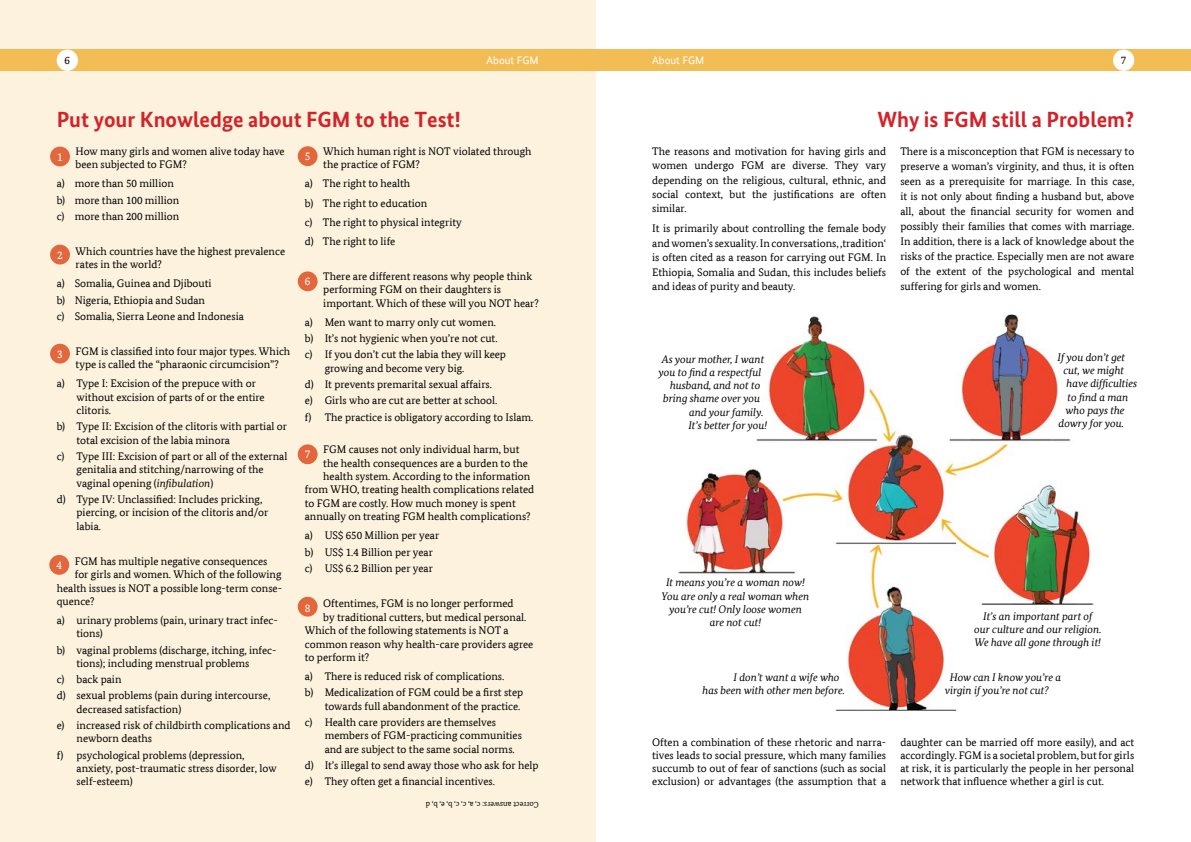
<style>
.page{position:relative;width:1191px;height:842px;background:#fff}
.page>*{position:absolute;margin:0;border:0;box-sizing:border-box;transform-origin:0 0}
.t1{font:700 22px "Bundes Sans";color:#d2232a}
.t2{font:11.3px "Bundes Serif";color:#fff}
.t3{font:11px/13.4px "Bundes Serif";color:#000}
.t4{font:italic 11px/13.2px "Bundes Serif";color:#000;text-align:center}
.t5{font:11px "Bundes Sans";color:#fff}
.t6{font:8px "Bundes Serif";color:#000}
.s1{font-style:italic}
</style>
<div class="page">
<div style="left:595px;top:50px;width:596px;height:21px;background:#f3bd56"></div>
<div style="left:1113px;top:50px;width:21px;height:21px;background:#fff;border-radius:50%"></div>
<div style="left:0;top:0;width:595px;height:842px;background:#fcf2dd"></div>
<div style="left:50px;top:147px;width:20px;height:19px;background:#e2673c;border-radius:50%"></div>
<div style="left:50px;top:245px;width:20px;height:19px;background:#e2673c;border-radius:50%"></div>
<div style="left:50px;top:344px;width:20px;height:20px;background:#e2673c;border-radius:50%"></div>
<div style="left:49px;top:555px;width:20px;height:20px;background:#e2673c;border-radius:50%"></div>
<div style="left:298px;top:146px;width:19px;height:20px;background:#e2673c;border-radius:50%"></div>
<div style="left:298px;top:271px;width:19px;height:20px;background:#e2673c;border-radius:50%"></div>
<div style="left:298px;top:444px;width:19px;height:20px;background:#e2673c;border-radius:50%"></div>
<div style="left:298px;top:597px;width:19px;height:20px;background:#e2673c;border-radius:50%"></div>
<div style="left:0;top:50px;width:595px;height:21px;background:#f3bd56"></div>
<div style="left:57px;top:50px;width:21px;height:21px;background:#fff;border-radius:50%"></div>
<img style="left:680px;top:315px;width:411px;height:395px">
<p class="t3" style="left:65px;top:54px;width:7px">6</p>
<p class="t5" style="left:486px;top:54px;width:53px">About FGM</p>
<p class="t5" style="left:652px;top:54px;width:53px">About FGM</p>
<p class="t3" style="left:1120px;top:54px;width:7px">7</p>
<h1 class="t1" style="left:57px;top:107px;width:405px">Put your Knowledge about FGM to the Test!</h1>
<p class="t3" style="left:76px;top:144px;width:210px">How many girls and women alive today have been subjected to FGM?</p>
<p class="t3" style="left:57px;top:175px;width:124px;line-height:16.2px">a) more than 50 million b) more than 100 million c) more than 200 million</p>
<p class="t3" style="left:76px;top:244px;width:211px">Which countries have the highest prevalence rates in the world?</p>
<p class="t3" style="left:57px;top:275px;width:189px;line-height:16.2px">a) Somalia, Guinea and Djibouti<br>b) Nigeria, Ethiopia and Sudan<br>c) Somalia, Sierra Leone and Indonesia</p>
<p class="t3" style="left:76px;top:344px;width:216px">FGM is classified into four major types. Which type is called the “pharaonic circumcision”?</p>
<p class="t3" style="left:77px;top:377px;width:190px;text-indent:-20px">a) Type I: Excision of the prepuce with or without excision of parts of or the entire clitoris.</p>
<p class="t3" style="left:77px;top:420px;width:212px;text-indent:-20px">b) Type II: Excision of the clitoris with partial or total excision of the labia minora</p>
<p class="t3" style="left:77px;top:449px;width:212px;text-indent:-20px">c) Type III: Excision of part or all of the external genitalia and stitching/narrowing of the vaginal opening (<span class="s1">infibulation</span>)</p>
<p class="t3" style="left:77px;top:492px;width:193px;text-indent:-20px">d) Type IV: Unclassified: Includes pricking, piercing, or incision of the clitoris and/or labia.</p>
<p class="t3" style="left:75px;top:554px;width:194px">FGM has multiple negative consequences</p>
<p class="t3" style="left:75px;top:568px;width:208px">for girls and women. Which of the following</p>
<p class="t3" style="left:57px;top:581px;width:227px">health issues is NOT a possible long-term conse-</p>
<p class="t3" style="left:57px;top:594px;width:39px">quence?</p>
<p class="t3" style="left:77px;top:613px;width:203px;text-indent:-20px">a) urinary problems (pain, urinary tract infec&shy;tions)</p>
<p class="t3" style="left:77px;top:643px;width:201px;text-indent:-20px">b) vaginal problems (discharge, itching, infec&shy;tions); including menstrual problems</p>
<p class="t3" style="left:57px;top:671px;width:215px;line-height:16.2px">c) back pain<br>d) sexual problems (pain during intercourse,</p>
<p class="t3" style="left:57px;top:701px;width:235px;line-height:16.2px;text-indent:20px">decreased satisfaction)<br>e) increased risk of childbirth complications and</p>
<p class="t3" style="left:57px;top:730px;width:189px;line-height:16.2px;text-indent:20px">newborn deaths<br>f) psychological problems (depression,</p>
<p class="t3" style="left:77px;top:761px;width:202px">anxiety, post-traumatic stress disorder, low self-esteem)</p>
<p class="t3" style="left:323px;top:144px;width:210px">Which human right is NOT violated through the practice of FGM?</p>
<p class="t3" style="left:305px;top:174px;width:158px;line-height:19.1px">a) The right to health<br>b) The right to education<br>c) The right to physical integrity d) The right to life</p>
<p class="t3" style="left:323px;top:269px;width:217px">There are different reasons why people think performing FGM on their daughters is important. Which of these will you NOT hear?</p>
<p class="t3" style="left:305px;top:314px;width:203px;line-height:16.3px">a) Men want to marry only cut women. b) It’s not hygienic when you’re not cut. c) If you don’t cut the labia they will keep</p>
<p class="t3" style="left:305px;top:360px;width:230px;line-height:16.3px;text-indent:20px">growing and become very big.<br>d) It prevents premarital sexual affairs.<br>e) Girls who are cut are better at school.<br>f) The practice is obligatory according to Islam.</p>
<p class="t3" style="left:323px;top:443px;width:198px">FGM causes not only individual harm, but</p>
<p class="t3" style="left:323px;top:456px;width:206px">the health consequences are a burden to the</p>
<p class="t3" style="left:323px;top:469px;width:208px">health system. According to the information</p>
<p class="t3" style="left:305px;top:483px;width:231px">from WHO, treating health complications related</p>
<p class="t3" style="left:305px;top:496px;width:212px">to FGM are costly. How much money is spent</p>
<p class="t3" style="left:305px;top:510px;width:227px">annually on treating FGM health complications?</p>
<p class="t3" style="left:305px;top:527px;width:136px;line-height:16.3px">a) US$ 650 Million per year b) US$ 1.4 Billion per year c) US$ 6.2 Billion per year</p>
<p class="t3" style="left:323px;top:597px;width:192px">Oftentimes, FGM is no longer performed</p>
<p class="t3" style="left:323px;top:610px;width:205px">by traditional cutters, but medical personal.</p>
<p class="t3" style="left:305px;top:623px;width:205px">Which of the following statements is NOT a</p>
<p class="t3" style="left:305px;top:637px;width:230px">common reason why health-care providers agree</p>
<p class="t3" style="left:305px;top:650px;width:66px">to perform it?</p>
<p class="t3" style="left:305px;top:668px;width:220px;line-height:16.3px">a) There is reduced risk of complications.<br>b) Medicalization of FGM could be a first step</p>
<p class="t3" style="left:305px;top:698px;width:217px;line-height:16.3px;text-indent:20px">towards full abandonment of the practice. c) Health care providers are themselves</p>
<p class="t3" style="left:325px;top:729px;width:199px">members of FGM-practicing communities and are subject to the same social norms.</p>
<p class="t3" style="left:305px;top:757px;width:235px;line-height:16.3px">d) It’s illegal to send away those who ask for help e) They often get a financial incentives.</p>
<p class="t2" style="left:305px;top:150px;width:7px">5</p>
<p class="t2" style="left:57px;top:150px;width:7px">1</p>
<p class="t2" style="left:57px;top:248px;width:7px">2</p>
<p class="t2" style="left:305px;top:275px;width:7px">6</p>
<p class="t2" style="left:57px;top:347px;width:7px">3</p>
<p class="t2" style="left:305px;top:448px;width:7px">7</p>
<p class="t2" style="left:56px;top:559px;width:7px">4</p>
<p class="t2" style="left:305px;top:601px;width:7px">8</p>
<p class="t6" style="left:539px;top:809px;width:115px;rotate:-180deg">Correct answers: c, a, c, c, b, e, b, d</p>
<h1 class="t1" style="left:877px;top:107px;width:258px">Why is FGM still a Problem?</h1>
<p class="t3" style="left:900px;top:144px;width:235px;line-height:15px;text-align:justify">There is a misconception that FGM is necessary to preserve a woman’s virginity, and thus, it is often seen as a prerequisite for marriage. In this case, it is not only about finding a husband but, above all, about the financial security for women and possibly their families that comes with marriage.<br>In addition, there is a lack of knowledge about the risks of the practice. Especially men are not aware of the extent of the psychological and mental suffering for girls and women.</p>
<p class="t3" style="left:652px;top:144px;width:235px;line-height:14.4px;text-align:justify">The reasons and motivation for having girls and women undergo FGM are diverse. They vary depending on the religious, cultural, ethnic, and social context, but the justifications are often similar.</p>
<p class="t3" style="left:652px;top:221px;width:235px;line-height:14.4px;text-align:justify">It is primarily about controlling the female body and women’s sexuality. In conversations, ‚tradition‘ is often cited as a reason for carrying out FGM. In Ethiopia, Somalia and Sudan, this includes beliefs and ideas of purity and beauty.</p>
<p class="t4" style="left:662px;top:352px;width:104px">As your mother, I want</p>
<p class="t4" style="left:658px;top:366px;width:104px">you to find a respectful</p>
<p class="t4" style="left:670px;top:379px;width:92px">husband, and not to</p>
<p class="t4" style="left:663px;top:392px;width:98px">bring shame over you</p>
<p class="t4" style="left:689px;top:405px;width:76px">and your family.</p>
<p class="t4" style="left:688px;top:418px;width:80px">It’s better for you!</p>
<p class="t4" style="left:661px;top:576px;width:149px">It means you’re a woman now!<br>You are only a real woman when you’re cut! Only loose women are not cut!</p>
<p class="t4" style="left:1057px;top:350px;width:69px">If you don’t get</p>
<p class="t4" style="left:1063px;top:364px;width:62px">cut, we might</p>
<p class="t4" style="left:1066px;top:377px;width:72px">have difficulties</p>
<p class="t4" style="left:1067px;top:390px;width:62px">to find a man</p>
<p class="t4" style="left:1065px;top:403px;width:60px">who pays the</p>
<p class="t4" style="left:1058px;top:416px;width:67px">dowry for you.</p>
<p class="t4" style="left:974px;top:609px;width:129px">It’s an important part of our culture and our religion.<br>We have all gone through it!</p>
<p class="t4" style="left:702px;top:671px;width:144px;text-align:left;text-indent:31px">I don’t want a wife who has been with other men before.</p>
<p class="t4" style="left:944px;top:671px;width:118px;text-align:left;text-indent:5px">How can I know you’re a virgin if you’re not cut?</p>
<p class="t3" style="left:652px;top:735px;width:235px;text-align:justify">Often a combination of these rhetoric and narra&shy;tives leads to social pressure, which many families succumb to out of fear of sanctions (such as social exclusion) or advantages (the assumption that a</p>
<p class="t3" style="left:900px;top:735px;width:235px;text-align:justify">daughter can be married off more easily), and act accordingly. FGM is a societal problem, but for girls at risk, it is particularly the people in her personal network that influence whether a girl is cut.</p>
</div>
